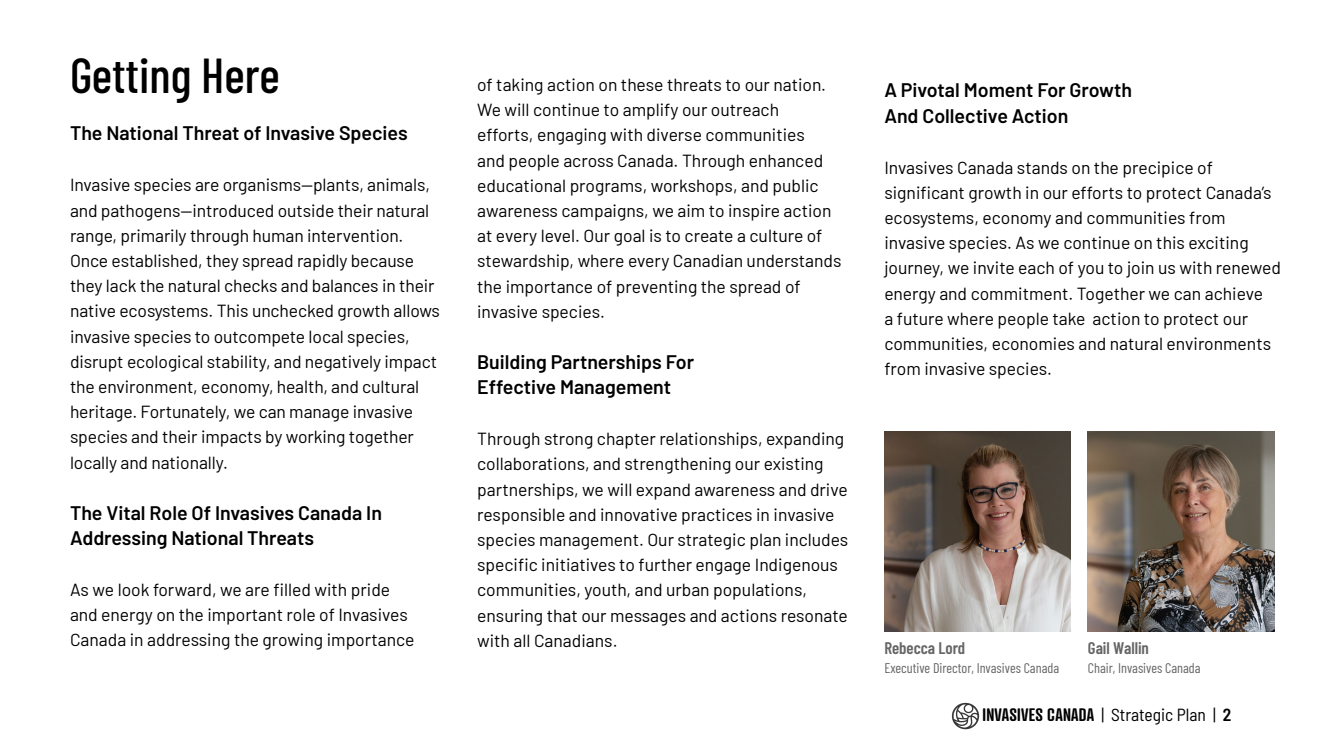
<style>
.page{position:relative;width:1344px;height:756px;background:#fff}
.page>*{position:absolute;margin:0;border:0;box-sizing:border-box;transform-origin:0 0}
.t1{font:500 49px "Barlow Condensed";color:#000}
.t2{font:600 19.6px/25.2px "Barlow";color:#000}
.t3{font:17.5px/25.2px "Barlow";color:#000}
.t4{font:600 17.5px "Atrament";letter-spacing:.015em;color:#000}
.t5{font:600 16.8px "Barlow Condensed";color:#666}
.t6{font:14px "Barlow Condensed";color:#666}
.s1{font-family:"Barlow";font-weight:400;font-stretch:semi-condensed}
.s2{font-family:"Barlow";font-stretch:semi-condensed}
</style>
<div class="page">
<img style="left:1088px;top:431px;width:186px;height:201px">
<img style="left:884px;top:431px;width:186px;height:201px">
<img style="left:950px;top:700px;width:31px;height:32px;border-radius:16px">
<h1 class="t1" style="left:70px;top:41px;width:212px">Getting Here</h1>
<h2 class="t2" style="left:70px;top:119px;width:339px">The National Threat of Invasive Species</h2>
<p class="t3" style="left:70px;top:171px;width:371px">Invasive species are organisms—plants, animals, and pathogens—introduced outside their natural range, primarily through human intervention.<br>Once established, they spread rapidly because they lack the natural checks and balances in their native ecosystems. This unchecked growth allows invasive species to outcompete local species, disrupt ecological stability, and negatively impact the environment, economy, health, and cultural heritage. Fortunately, we can manage invasive species and their impacts by working together locally and nationally.</p>
<h2 class="t2" style="left:70px;top:499px;width:314px">The Vital Role Of Invasives Canada In<br>Addressing National Threats</h2>
<p class="t3" style="left:70px;top:576px;width:346px">As we look forward, we are filled with pride and energy on the important role of Invasives<br>Canada in addressing the growing importance</p>
<p class="t3" style="left:477px;top:71px;width:366px">of taking action on these threats to our nation.<br>We will continue to amplify our outreach<br>efforts, engaging with diverse communities<br>and people across Canada. Through enhanced educational programs, workshops, and public awareness campaigns, we aim to inspire action at every level. Our goal is to create a culture of stewardship, where every Canadian understands the importance of preventing the spread of invasive species.</p>
<h2 class="t2" style="left:477px;top:348px;width:218px">Building Partnerships For<br>Effective Management</h2>
<p class="t3" style="left:477px;top:425px;width:373px">Through strong chapter relationships, expanding collaborations, and strengthening our existing partnerships, we will expand awareness and drive responsible and innovative practices in invasive species management. Our strategic plan includes specific initiatives to further engage Indigenous communities, youth, and urban populations, ensuring that our messages and actions resonate with all Canadians.</p>
<h2 class="t2" style="left:884px;top:76px;width:249px">A Pivotal Moment For Growth<br>And Collective Action</h2>
<p class="t3" style="left:884px;top:153px;width:398px">Invasives Canada stands on the precipice of significant growth in our efforts to protect Canada’s ecosystems, economy and communities from invasive species. As we continue on this exciting journey, we invite each of you to join us with renewed energy and commitment. Together we can achieve<br>a future where people take action to protect our communities, economies and natural environments from invasive species.</p>
<h2 class="t5" style="left:1088px;top:636px;width:63px">Gail Wallin</h2>
<h2 class="t6" style="left:1088px;top:658px;width:114px">Chair, Invasives Canada</h2>
<p class="t4" style="left:982px;top:703px;width:250px">INVASIVES CANADA <span class="s1">| Strategic Plan |</span> <span class="s2">2</span></p>
<h2 class="t5" style="left:884px;top:636px;width:82px">Rebecca Lord</h2>
<h2 class="t6" style="left:884px;top:658px;width:176px">Executive Director, Invasives Canada</h2>
</div>
